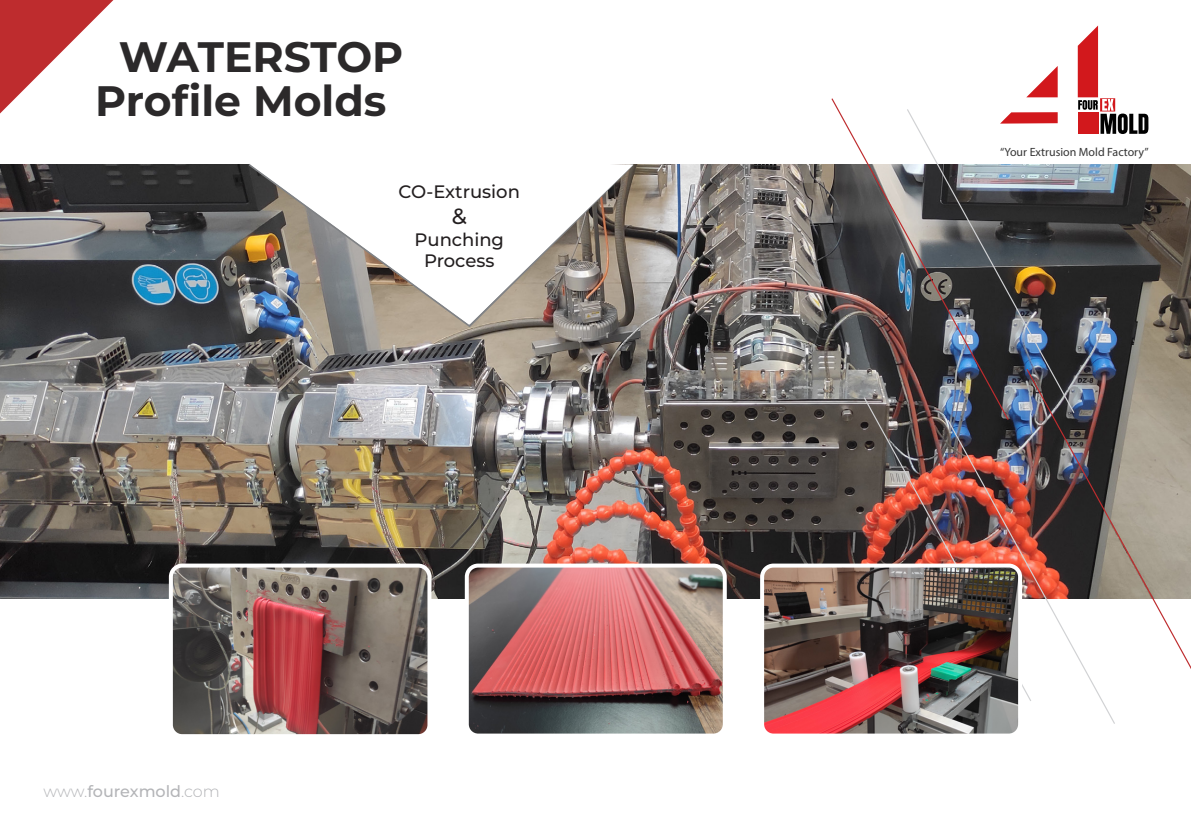
<style>
.page{position:relative;width:1191px;height:840px;background:#fff}
.page>*{position:absolute;margin:0;border:0;box-sizing:border-box;transform-origin:0 0}
.Big_Title{font:700 42.6px "Montserrat";color:#2b292a}
.Text_Paragraph{font:500 22px "Montserrat";color:#231f20}
.Text_Paragraph-2{font:500 18px "Montserrat";color:#231f20}
.t1{font:500 16px "Montserrat";color:#b4b5b8}
.t2{font:12px "Myriad Pro";color:#353535}
.s1{font-weight:300}
</style>
<div class="page">
<img style="left:0;top:164px;width:1191px;height:434px">
<svg style="left:246px;top:164px;width:389px;height:164px;background:#86817b"></svg>
<svg style="left:249px;top:164px;width:384px;height:160px"></svg>
<img style="left:862px;top:414px;width:169px;height:287px">
<img style="left:1009px;top:112px;width:66px;height:302px">
<svg style="left:0;top:0;width:113px;height:113px"></svg>
<svg style="left:1009px;top:112px;width:48px;height:11px"></svg>
<svg style="left:1026px;top:66px;width:31px;height:31px"></svg>
<svg style="left:1077px;top:26px;width:71px;height:108px"></svg>
<img style="left:467px;top:565px;width:258px;height:167px">
<div style="left:465px;top:563px;width:262px;height:174px;border:4px solid #fff;border-radius:11px"></div>
<img style="left:762px;top:565px;width:258px;height:167px">
<div style="left:760px;top:563px;width:262px;height:174px;border:4px solid #fff;border-radius:11px"></div>
<img style="left:171px;top:565px;width:258px;height:167px">
<div style="left:169px;top:563px;width:262px;height:174px;border:4px solid #fff;border-radius:11px"></div>
<img style="left:830px;top:98px;width:179px;height:323px">
<img style="left:1025px;top:367px;width:166px;height:324px">
<p class="Big_Title" style="left:119px;top:29px;width:286px">WATERSTOP</p>
<p class="Big_Title" style="left:95px;top:73px;width:292px">Profile Molds</p>
<p class="Text_Paragraph-2" style="left:398px;top:179px;width:123px">CO-Extrusion</p>
<p class="Text_Paragraph" style="left:452px;top:201px;width:17px">&amp;</p>
<p class="Text_Paragraph-2" style="left:414px;top:227px;width:91px">Punching</p>
<p class="Text_Paragraph-2" style="left:424px;top:249px;width:72px">Process</p>
<p class="t1" style="left:43px;top:780px;width:178px"><span class="s1">www.</span>fourexmold<span class="s1">.com</span></p>
<p class="t2" style="left:1000px;top:145px;width:150px">“Your Extrusion Mold Factory”</p>
</div>
